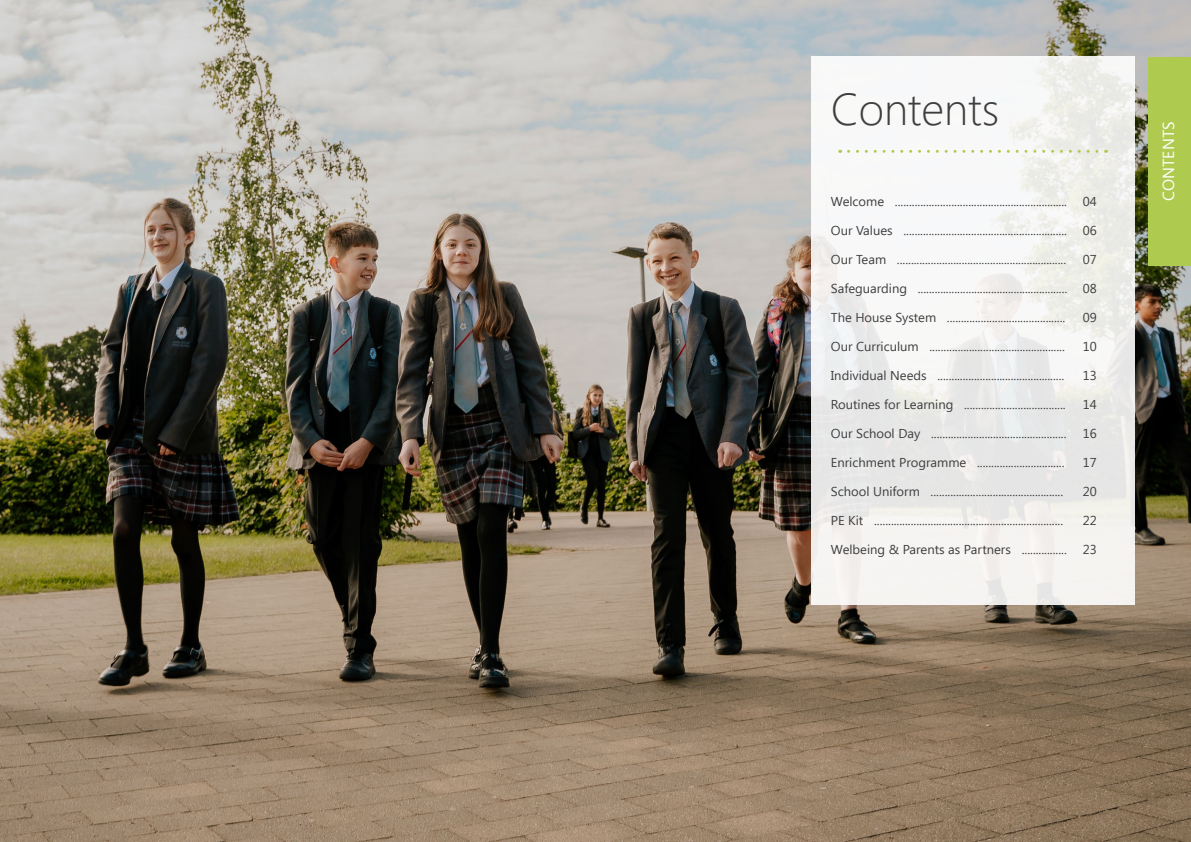
<style>
.page{position:relative;width:1191px;height:842px;background:#fff}
.page>*{position:absolute;margin:0;border:0;box-sizing:border-box;transform-origin:0 0}
.t1{font:300 44.5px "Segoe UI";color:#3e3e3e}
.t2{font:16px "Segoe UI";color:#fff}
.t3{font:12.9px "Segoe UI";color:#3e3e3e}
</style>
<div class="page">
<img style="left:0;top:0;width:1191px;height:842px">
<div style="left:1148px;top:57px;width:43px;height:208px;background:#aecb50"></div>
<div style="left:811px;top:57px;width:323px;height:548px;background:linear-gradient(to right,#f4f3f4,#efeeeb)"></div>
<svg style="left:848px;top:150px;width:258px;height:3px"></svg>
<h1 class="t1" style="left:831px;top:92px;width:170px">Contents</h1>
<p class="t3" style="left:831px;top:196px;width:268px">Welcome ............................................................. 04</p>
<p class="t3" style="left:831px;top:225px;width:268px">Our Values .......................................................... 06</p>
<p class="t3" style="left:831px;top:254px;width:237px">Our Team ............................................................</p>
<p class="t3" style="left:1083px;top:254px;width:16px">07</p>
<p class="t3" style="left:831px;top:283px;width:268px">Safeguarding ..................................................... 08</p>
<p class="t3" style="left:831px;top:312px;width:236px">The House System ..........................................</p>
<p class="t3" style="left:1083px;top:312px;width:16px">09</p>
<p class="t3" style="left:831px;top:341px;width:235px">Our Curriculum ................................................</p>
<p class="t3" style="left:1083px;top:341px;width:16px">10</p>
<p class="t3" style="left:831px;top:370px;width:235px">Individual Needs .............................................</p>
<p class="t3" style="left:1083px;top:370px;width:16px">13</p>
<p class="t3" style="left:831px;top:399px;width:236px">Routines for Learning ....................................</p>
<p class="t3" style="left:1083px;top:399px;width:16px">14</p>
<p class="t3" style="left:831px;top:428px;width:237px">Our School Day ................................................</p>
<p class="t3" style="left:1083px;top:428px;width:16px">16</p>
<p class="t3" style="left:831px;top:457px;width:235px">Enrichment Programme ...............................</p>
<p class="t3" style="left:1083px;top:457px;width:16px">17</p>
<p class="t3" style="left:831px;top:486px;width:234px">School Uniform ...............................................</p>
<p class="t3" style="left:1083px;top:486px;width:16px">20</p>
<p class="t3" style="left:831px;top:515px;width:234px">PE Kit ...................................................................</p>
<p class="t3" style="left:1083px;top:515px;width:16px">22</p>
<p class="t3" style="left:831px;top:544px;width:268px">Welbeing &amp; Parents as Partners ................ 23</p>
<p class="t2" style="left:1162px;top:201px;width:81px;rotate:-90deg">CONTENTS</p>
</div>
